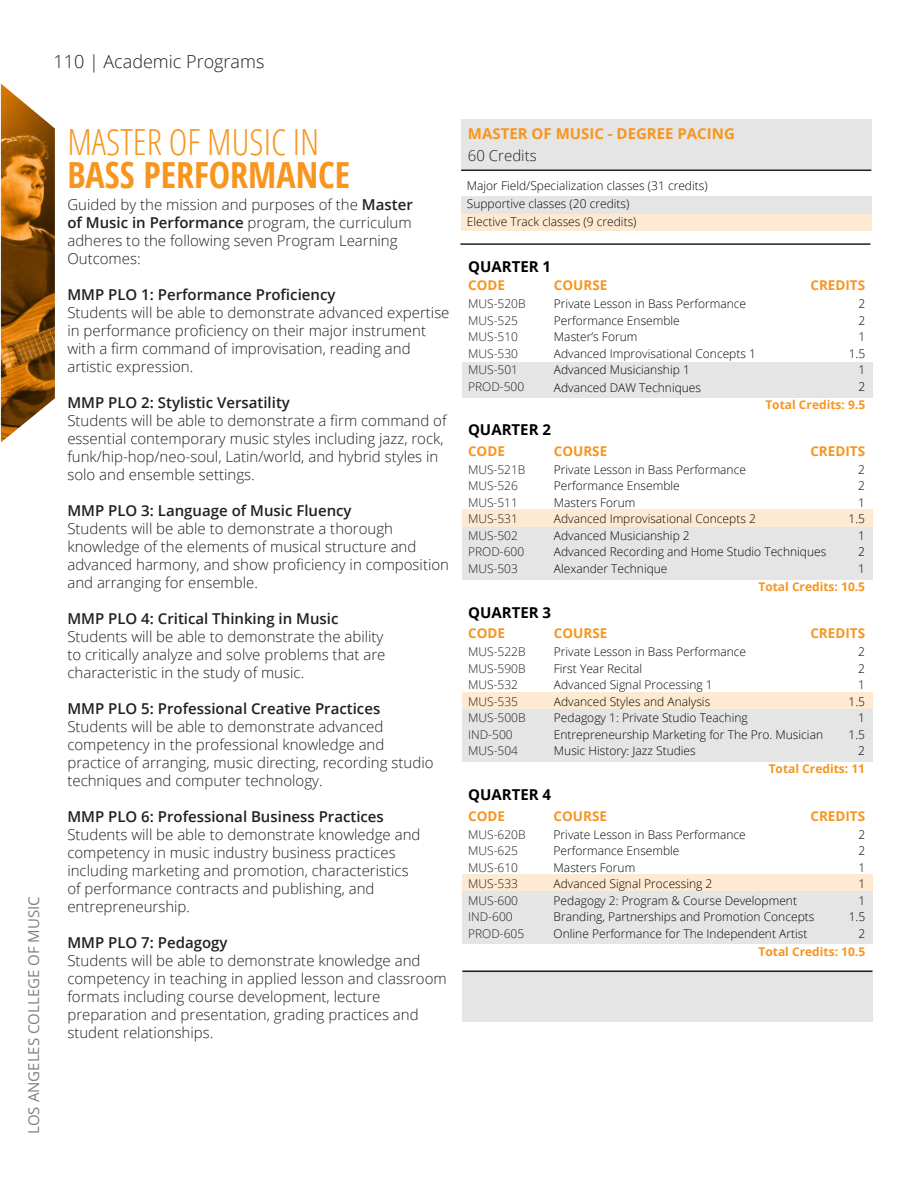
<style>
.page{position:relative;width:918px;height:1188px;background:#fff}
.page>*{position:absolute;margin:0;border:0;box-sizing:border-box;transform-origin:0 0}
.t1{font:300 condensed 36px "Open Sans";color:#f8951d}
.t2{font:700 condensed 36px "Open Sans";color:#f8951d}
.t3{font:300 18px "Open Sans";color:#231f20}
.t4{font:300 15px/18px "Open Sans";color:#231f20}
.t5{font:600 15px "Open Sans";color:#231f20}
.t6{font:700 15px "Open Sans";color:#000}
.t7{font:700 15px "Open Sans";color:#f8951d}
.t8{font:15px "Open Sans";color:#7f8080}
.t9{font:700 13.5px "Open Sans";color:#f79521}
.t10{font:300 12px/16.5px "Open Sans";color:#040503}
.t11{font:300 12px/16.5px "Open Sans";color:#231f20}
.t12{font:700 12px "Open Sans";color:#f79521}
.t13{font:300 12px/16.5px "Open Sans";color:#000;text-align:right}
.s1{font-weight:600}
</style>
<div class="page">
<div style="left:462px;top:362px;width:410px;height:18px;background:#e5e5e5"></div>
<div style="left:462px;top:380px;width:410px;height:18px;background:#e5e5e5"></div>
<div style="left:462px;top:545px;width:410px;height:17px;background:#e5e5e5"></div>
<div style="left:462px;top:562px;width:410px;height:18px;background:#e5e5e5"></div>
<div style="left:462px;top:510px;width:410px;height:17px;background:#feead2"></div>
<div style="left:462px;top:527px;width:410px;height:18px;background:#e5e5e5"></div>
<img style="left:1px;top:84px;width:54px;height:358px">
<div style="left:461px;top:119px;width:410px;height:52px;background:#e5e5e5"></div>
<hr style="left:461px;top:170px;width:410px;height:1px;background:#231f20">
<div style="left:462px;top:727px;width:410px;height:17px;background:#e5e5e5"></div>
<div style="left:462px;top:744px;width:410px;height:18px;background:#e5e5e5"></div>
<div style="left:462px;top:692px;width:410px;height:17px;background:#feead2"></div>
<div style="left:462px;top:709px;width:410px;height:18px;background:#e5e5e5"></div>
<div style="left:462px;top:909px;width:410px;height:17px;background:#e5e5e5"></div>
<div style="left:462px;top:926px;width:410px;height:18px;background:#e5e5e5"></div>
<div style="left:462px;top:874px;width:410px;height:17px;background:#feead2"></div>
<div style="left:462px;top:891px;width:410px;height:18px;background:#e5e5e5"></div>
<div style="left:462px;top:971px;width:410px;height:51px;background:#e5e5e5"></div>
<hr style="left:462px;top:971px;width:410px;height:1px;background:#231f20">
<div style="left:461px;top:213px;width:410px;height:18px;background:#feead2"></div>
<div style="left:461px;top:196px;width:410px;height:17px;background:#e5e5e5"></div>
<hr style="left:460px;top:243px;width:410px;height:2px;background:#231f20">
<p class="t3" style="left:54px;top:49px;width:212px">110 | Academic Programs</p>
<p class="t8" style="left:23px;top:1134px;width:239px;rotate:-90deg">LOS ANGELES COLLEGE OF MUSIC</p>
<h1 class="t1" style="left:67px;top:116px;width:254px">MASTER OF MUSIC IN</h1>
<h1 class="t2" style="left:67px;top:149px;width:284px">BASS PERFORMANCE</h1>
<p class="t4" style="left:67px;top:196px;width:347px">Guided by the mission and purposes of the <span class="s1">Master of Music in Performance</span> program, the curriculum adheres to the following seven Program Learning Outcomes:</p>
<p class="t5" style="left:67px;top:284px;width:270px">MMP PLO 1: Performance Proficiency</p>
<p class="t4" style="left:67px;top:304px;width:384px">Students will be able to demonstrate advanced expertise in performance proficiency on their major instrument with a firm command of improvisation, reading and artistic expression.</p>
<p class="t5" style="left:67px;top:392px;width:224px">MMP PLO 2: Stylistic Versatility</p>
<p class="t4" style="left:67px;top:412px;width:381px">Students will be able to demonstrate a firm command of essential contemporary music styles including jazz, rock, funk/hip-hop/neo-soul, Latin/world, and hybrid styles in solo and ensemble settings.</p>
<p class="t5" style="left:67px;top:500px;width:286px">MMP PLO 3: Language of Music Fluency</p>
<p class="t4" style="left:67px;top:520px;width:383px">Students will be able to demonstrate a thorough knowledge of the elements of musical structure and advanced harmony, and show proficiency in composition and arranging for ensemble.</p>
<p class="t5" style="left:67px;top:608px;width:273px">MMP PLO 4: Critical Thinking in Music</p>
<p class="t4" style="left:67px;top:628px;width:320px">Students will be able to demonstrate the ability to critically analyze and solve problems that are characteristic in the study of music.</p>
<p class="t5" style="left:67px;top:698px;width:314px">MMP PLO 5: Professional Creative Practices</p>
<p class="t4" style="left:67px;top:718px;width:368px">Students will be able to demonstrate advanced competency in the professional knowledge and practice of arranging, music directing, recording studio techniques and computer technology.</p>
<p class="t5" style="left:67px;top:806px;width:318px">MMP PLO 6: Professional Business Practices</p>
<p class="t4" style="left:67px;top:826px;width:355px">Students will be able to demonstrate knowledge and competency in music industry business practices including marketing and promotion, characteristics of performance contracts and publishing, and entrepreneurship.</p>
<p class="t5" style="left:67px;top:932px;width:162px">MMP PLO 7: Pedagogy</p>
<p class="t4" style="left:67px;top:952px;width:381px">Students will be able to demonstrate knowledge and competency in teaching in applied lesson and classroom formats including course development, lecture preparation and presentation, grading practices and student relationships.</p>
<p class="t7" style="left:468px;top:123px;width:268px">MASTER OF MUSIC - DEGREE PACING</p>
<p class="t4" style="left:468px;top:147px;width:70px">60 Credits</p>
<p class="t10" style="left:467px;top:177px;width:242px;line-height:18px">Major Field/Specialization classes (31 credits)<br>Supportive classes (20 credits)<br>Elective Track classes (9 credits)</p>
<p class="t6" style="left:468px;top:256px;width:84px">QUARTER 1</p>
<p class="t9" style="left:468px;top:276px;width:38px">CODE</p>
<p class="t11" style="left:468px;top:295px;width:59px">MUS-520B<br>MUS-525<br>MUS-510<br>MUS-530<br>MUS-501<br>PROD-500</p>
<p class="t9" style="left:554px;top:276px;width:55px">COURSE</p>
<p class="t10" style="left:554px;top:295px;width:204px">Private Lesson in Bass Performance<br>Performance Ensemble<br>Master’s Forum<br>Advanced Improvisational Concepts 1<br>Advanced Musicianship 1</p>
<p class="t10" style="left:554px;top:379px;width:149px">Advanced DAW Techniques</p>
<p class="t6" style="left:468px;top:419px;width:84px">QUARTER 2</p>
<p class="t9" style="left:810px;top:276px;width:56px">CREDITS</p>
<p class="t13" style="left:849px;top:295px;width:18px">2<br>2<br>1<br>1.5<br>1<br>2</p>
<p class="t12" style="left:765px;top:396px;width:101px">Total Credits: 9.5</p>
<p class="t9" style="left:468px;top:441px;width:38px">CODE</p>
<p class="t11" style="left:468px;top:461px;width:59px">MUS-521B<br>MUS-526<br>MUS-511<br>MUS-531<br>MUS-502<br>PROD-600<br>MUS-503</p>
<p class="t9" style="left:554px;top:441px;width:55px">COURSE</p>
<p class="t10" style="left:554px;top:461px;width:274px">Private Lesson in Bass Performance<br>Performance Ensemble<br>Masters Forum<br>Advanced Improvisational Concepts 2<br>Advanced Musicianship 2<br>Advanced Recording and Home Studio Techniques<br>Alexander Technique</p>
<p class="t9" style="left:810px;top:441px;width:56px">CREDITS</p>
<p class="t13" style="left:849px;top:461px;width:18px">2<br>2<br>1<br>1.5<br>1<br>2<br>1</p>
<p class="t12" style="left:758px;top:578px;width:108px">Total Credits: 10.5</p>
<p class="t6" style="left:468px;top:602px;width:84px">QUARTER 3</p>
<p class="t9" style="left:468px;top:624px;width:38px">CODE</p>
<p class="t11" style="left:468px;top:643px;width:59px">MUS-522B<br>MUS-590B<br>MUS-532<br>MUS-535<br>MUS-500B<br>IND-500<br>MUS-504</p>
<p class="t9" style="left:554px;top:624px;width:55px">COURSE</p>
<p class="t10" style="left:554px;top:643px;width:271px">Private Lesson in Bass Performance<br>First Year Recital<br>Advanced Signal Processing 1<br>Advanced Styles and Analysis<br>Pedagogy 1: Private Studio Teaching<br>Entrepreneurship Marketing for The Pro. Musician<br>Music History: Jazz Studies</p>
<p class="t9" style="left:810px;top:624px;width:56px">CREDITS</p>
<p class="t13" style="left:849px;top:643px;width:18px">2<br>2<br>1<br>1.5<br>1<br>1.5<br>2</p>
<p class="t12" style="left:769px;top:760px;width:98px">Total Credits: 11</p>
<p class="t6" style="left:468px;top:784px;width:84px">QUARTER 4</p>
<p class="t9" style="left:468px;top:806px;width:38px">CODE</p>
<p class="t11" style="left:468px;top:826px;width:59px">MUS-620B<br>MUS-625<br>MUS-610<br>MUS-533<br>MUS-600<br>IND-600<br>PROD-605</p>
<p class="t9" style="left:554px;top:806px;width:55px">COURSE</p>
<p class="t10" style="left:554px;top:826px;width:262px">Private Lesson in Bass Performance Performance Ensemble<br>Masters Forum<br>Advanced Signal Processing 2<br>Pedagogy 2: Program &amp; Course Development Branding, Partnerships and Promotion Concepts Online Performance for The Independent Artist</p>
<p class="t9" style="left:810px;top:806px;width:56px">CREDITS</p>
<p class="t13" style="left:849px;top:826px;width:18px">2<br>2<br>1<br>1<br>1<br>1.5<br>2</p>
<p class="t12" style="left:758px;top:943px;width:108px">Total Credits: 10.5</p>
</div>
